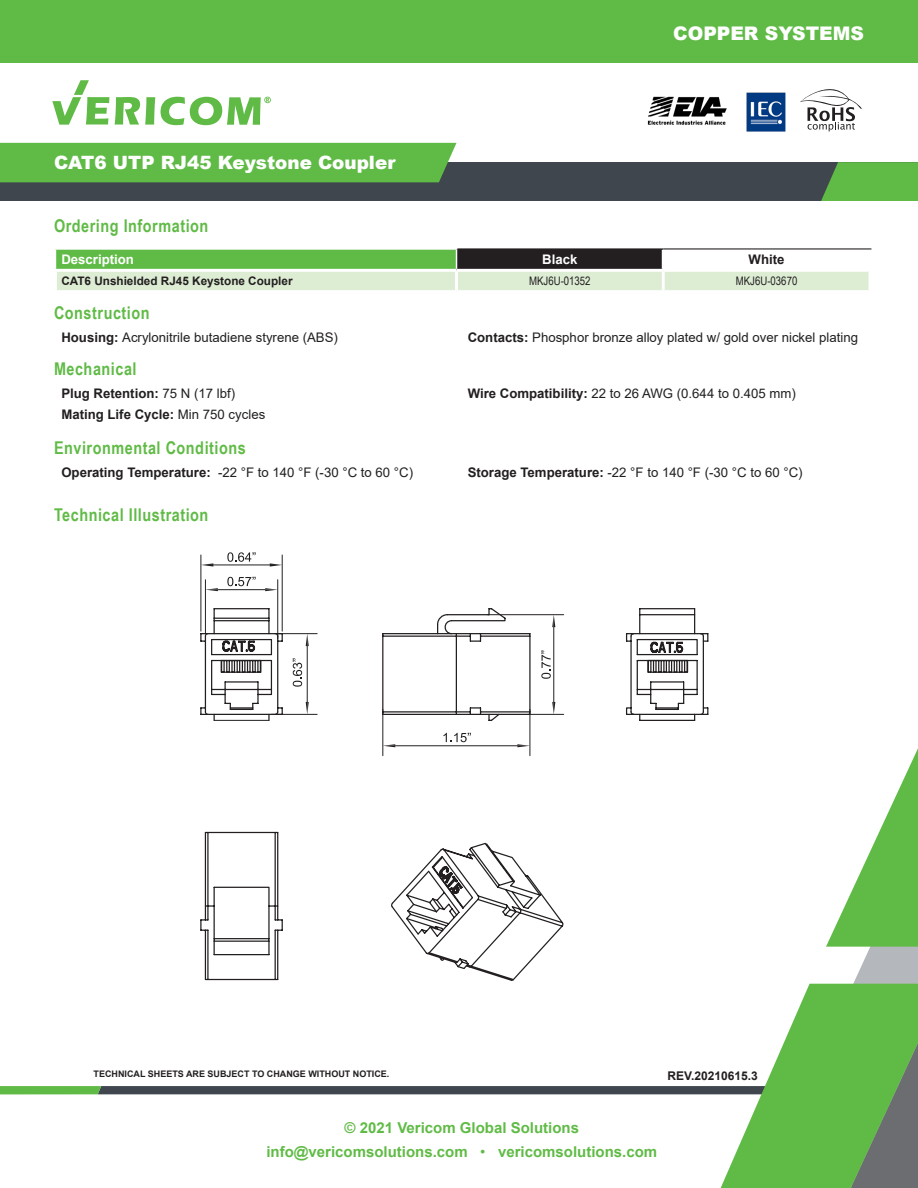
<style>
.page{position:relative;width:918px;height:1188px;background:#fff}
.page>*{position:absolute;margin:0;border:0;box-sizing:border-box;transform-origin:0 0}
.Page_Title_New{font:900 18.75px "Arial";color:#fff}
.Page_Title_New-2{font:900 18.3px "Arial";color:#fff}
.Template_Spec_Header{font:700 17.55px "Arial Narrow";letter-spacing:.03em;color:#60bb46}
.t1{font:700 15px/24.8px "Arial";color:#60bb46;text-align:center}
.left_side_grid_subhe{font:13.2px "Arial";color:#231f20}
.left_side_grid_subhe-2{font:700 13.2px "Arial";color:#231f20}
.left_side_grid_subhe-3{font:700 13.2px "Arial";color:#fff}
.Contact_Info_Letterh{font:700 12px "Arial";color:#231f20}
.left_side_grid_subhe-4{font:700 11.7px "Arial";color:#231f20}
.left_side_grid_subhe-5{font:11.7px "Arial Narrow";color:#231f20}
.t2{font:700 9px "Arial";color:#231f20}
.s1{font-weight:700}
.s2{font-weight:400}
</style>
<div class="page">
<div style="left:0;top:162px;width:918px;height:39px;background:#3f464d"></div>
<div style="left:0;top:0;width:918px;height:63px;background:#60bb46"></div>
<svg style="left:101px;top:1086px;width:614px;height:8px;background:#40474e"></svg>
<svg style="left:0;top:1086px;width:101px;height:8px"></svg>
<svg style="left:809px;top:947px;width:109px;height:37px;fill:#b4b8bc"></svg>
<svg style="left:715px;top:984px;width:203px;height:204px"></svg>
<svg style="left:826px;top:748px;width:92px;height:199px"></svg>
<svg style="left:821px;top:162px;width:97px;height:39px;background:#5cb046"></svg>
<div style="left:0;top:143px;width:457px;height:39px;background:#60bb46"></div>
<svg style="left:115px;top:97px;width:40px;height:28px"></svg>
<svg style="left:52px;top:80px;width:57px;height:45px"></svg>
<svg style="left:161px;top:97px;width:110px;height:28px"></svg>
<hr style="left:457px;top:248px;width:206px;height:2px;background:#231f20">
<hr style="left:663px;top:248px;width:208px;height:2px;background:#231f20">
<svg style="left:55px;top:250px;width:814px;height:41px"></svg>
<hr style="left:54px;top:269px;width:403px;height:3px;background:#fff">
<hr style="left:457px;top:269px;width:206px;height:3px;background:#fff">
<hr style="left:663px;top:269px;width:208px;height:3px;background:#fff">
<img style="left:647px;top:96px;width:80px;height:29px">
<img style="left:746px;top:92px;width:40px;height:40px">
<svg style="left:800px;top:89px;width:62px;height:42px"></svg>
<svg style="left:200px;top:607px;width:509px;height:324px"></svg>
<svg style="left:204px;top:632px;width:501px;height:349px"></svg>
<hr style="left:488px;top:614px;width:76px;height:1px;background:#231f20">
<hr style="left:553px;top:627px;width:1px;height:75px;background:#231f20">
<svg style="left:552px;top:615px;width:3px;height:12px"></svg>
<hr style="left:205px;top:580px;width:1px;height:54px;background:#231f20">
<hr style="left:277px;top:580px;width:1px;height:59px;background:#231f20">
<hr style="left:218px;top:589px;width:47px;height:1px;background:#231f20">
<svg style="left:205px;top:588px;width:13px;height:3px"></svg>
<svg style="left:265px;top:588px;width:13px;height:3px"></svg>
<hr style="left:201px;top:555px;width:1px;height:76px;background:#231f20">
<hr style="left:282px;top:555px;width:1px;height:76px;background:#231f20">
<hr style="left:213px;top:565px;width:57px;height:1px;background:#231f20">
<svg style="left:201px;top:563px;width:12px;height:4px"></svg>
<svg style="left:270px;top:563px;width:12px;height:4px"></svg>
<svg style="left:436px;top:613px;width:17px;height:22px"></svg>
<hr style="left:278px;top:633px;width:39px;height:1px;background:#231f20">
<svg style="left:306px;top:634px;width:3px;height:5px"></svg>
<svg style="left:221px;top:639px;width:459px;height:252px"></svg>
<hr style="left:638px;top:1004px;width:150px;height:2px;background:#fff">
<hr style="left:638px;top:1023px;width:150px;height:1px;background:#fff">
<svg style="left:227px;top:552px;width:29px;height:10px"></svg>
<svg style="left:227px;top:577px;width:29px;height:9px"></svg>
<svg style="left:443px;top:733px;width:28px;height:9px"></svg>
<svg style="left:541px;top:651px;width:10px;height:28px"></svg>
<svg style="left:293px;top:658px;width:9px;height:29px"></svg>
<p class="Page_Title_New-2" style="left:54px;top:150px;width:343px">CAT6 UTP RJ45 Keystone Coupler</p>
<p class="Page_Title_New" style="left:673px;top:19px;width:192px">COPPER SYSTEMS</p>
<p class="Template_Spec_Header" style="left:54px;top:212px;width:156px">Ordering Information</p>
<p class="left_side_grid_subhe-3" style="left:61px;top:250px;width:74px">Description</p>
<p class="left_side_grid_subhe-3" style="left:542px;top:250px;width:37px">Black</p>
<p class="left_side_grid_subhe-2" style="left:749px;top:250px;width:37px">White</p>
<p class="left_side_grid_subhe-4" style="left:61px;top:272px;width:233px">CAT6 Unshielded RJ45 Keystone Coupler</p>
<p class="left_side_grid_subhe-5" style="left:529px;top:272px;width:63px">MKJ6U-01352</p>
<p class="left_side_grid_subhe-5" style="left:736px;top:272px;width:63px">MKJ6U-03670</p>
<p class="Template_Spec_Header" style="left:54px;top:299px;width:97px">Construction</p>
<p class="left_side_grid_subhe" style="left:61px;top:328px;width:278px"><span class="s1">Housing:</span> Acrylonitrile butadiene styrene (ABS)</p>
<p class="left_side_grid_subhe" style="left:468px;top:328px;width:392px"><span class="s1">Contacts:</span> Phosphor bronze alloy plated w/ gold over nickel plating</p>
<p class="Template_Spec_Header" style="left:54px;top:355px;width:84px">Mechanical</p>
<p class="left_side_grid_subhe-2" style="left:61px;top:384px;width:175px">Plug Retention: <span class="s2">75 N (17 lbf)</span></p>
<p class="left_side_grid_subhe" style="left:468px;top:384px;width:330px"><span class="s1">Wire Compatibility:</span> 22 to 26 AWG (0.644 to 0.405 mm)</p>
<p class="left_side_grid_subhe-2" style="left:61px;top:405px;width:205px">Mating Life Cycle: <span class="s2">Min 750 cycles</span></p>
<p class="Template_Spec_Header" style="left:54px;top:435px;width:193px">Environmental Conditions</p>
<p class="left_side_grid_subhe" style="left:61px;top:463px;width:353px"><span class="s1">Operating Temperature:</span> -22 °F to 140 °F (-30 °C to 60 °C)</p>
<p class="left_side_grid_subhe" style="left:468px;top:463px;width:336px"><span class="s1">Storage Temperature:</span> -22 °F to 140 °F (-30 °C to 60 °C)</p>
<p class="Template_Spec_Header" style="left:54px;top:501px;width:156px">Technical Illustration</p>
<p class="t2" style="left:94px;top:1068px;width:297px">TECHNICAL SHEETS ARE SUBJECT TO CHANGE WITHOUT NOTICE.</p>
<p class="Contact_Info_Letterh" style="left:667px;top:1067px;width:92px">REV.20210615.3</p>
<p class="t1" style="left:266px;top:1115px;width:392px">© 2021 Vericom Global Solutions info@vericomsolutions.com <span class="s2">•</span> vericomsolutions.com</p>
</div>
